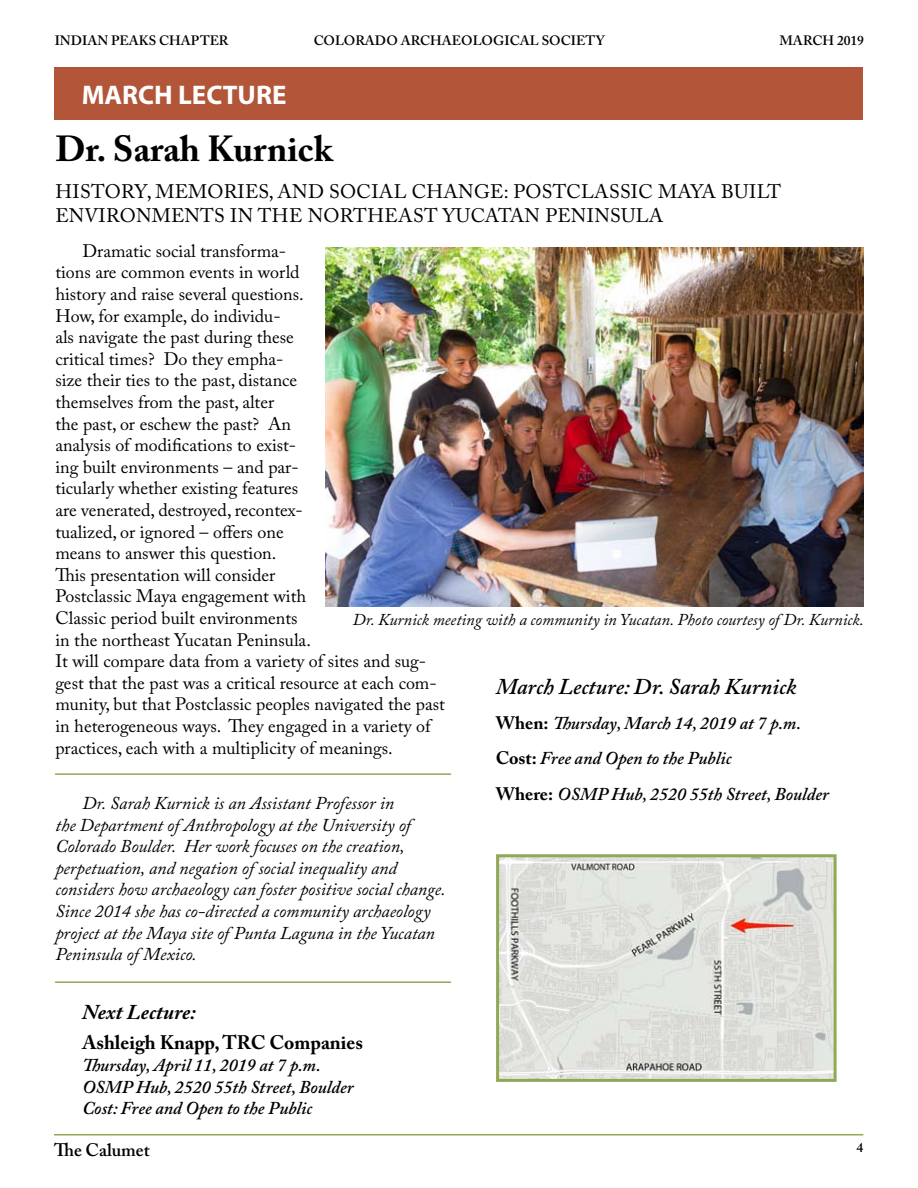
<style>
.page{position:relative;width:918px;height:1188px;background:#fff}
.page>*{position:absolute;margin:0;border:0;box-sizing:border-box;transform-origin:0 0}
.t1{font:700 36px "Adobe Caslon Pro";color:#000}
.t2{font:700 27px "Myriad Pro";color:#fff}
.t3{font:italic 600 22.5px "Adobe Caslon Pro";color:#000}
.t4{font:italic 700 21px "Adobe Caslon Pro";color:#000}
.t5{font:19.5px "Adobe Caslon Pro";letter-spacing:.015em;color:#000}
.t6{font:700 19.5px "Adobe Caslon Pro";color:#000}
.t7{font:18px/21.6px "Adobe Caslon Pro";color:#000}
.t8{font:italic 18px/21.6px "Adobe Caslon Pro";color:#000}
.t9{font:italic 600 18px/21.6px "Adobe Caslon Pro";color:#000}
.t10{font:600 18px "Adobe Caslon Pro";color:#000}
.t11{font:italic 16.5px "Adobe Caslon Pro";color:#000}
.t12{font:600 13.5px "Adobe Caslon Pro";color:#000}
.s1{font-weight:700;font-style:normal}
</style>
<div class="page">
<hr style="left:54px;top:1134px;width:809px;height:1px;background:#91a956">
<img style="left:500px;top:858px;width:333px;height:220px">
<div style="left:496px;top:854px;width:341px;height:228px;border:3px solid #91a956"></div>
<img style="left:325px;top:248px;width:538px;height:359px">
<hr style="left:55px;top:773px;width:396px;height:2px;background:#91a956">
<hr style="left:55px;top:981px;width:396px;height:2px;background:#91a956">
<div style="left:55px;top:68px;width:808px;height:52px;background:#b25538"></div>
<p class="t12" style="left:55px;top:33px;width:175px">INDIAN PEAKS CHAPTER</p>
<p class="t12" style="left:314px;top:33px;width:293px">COLORADO ARCHAEOLOGICAL SOCIETY</p>
<p class="t12" style="left:780px;top:33px;width:86px">MARCH 2019</p>
<h2 class="t2" style="left:82px;top:77px;width:206px">MARCH LECTURE</h2>
<h1 class="t1" style="left:55px;top:128px;width:279px">Dr. Sarah Kurnick</h1>
<p class="t5" style="left:55px;top:180px;width:31px">History</p>
<p class="t5" style="left:147px;top:180px;width:43px">, Memories</p>
<p class="t5" style="left:269px;top:180px;width:25px">, and</p>
<p class="t5" style="left:329px;top:180px;width:26px">Social</p>
<p class="t5" style="left:412px;top:180px;width:31px">Change</p>
<p class="t5" style="left:504px;top:180px;width:36px">: Postclassic</p>
<p class="t5" style="left:658px;top:180px;width:34px">Maya</p>
<p class="t5" style="left:721px;top:180px;width:26px">Built</p>
<p class="t5" style="left:56px;top:204px;width:29px">Environments</p>
<p class="t5" style="left:230px;top:204px;width:44px">in the</p>
<p class="t5" style="left:308px;top:204px;width:31px">Northeast</p>
<p class="t5" style="left:443px;top:204px;width:29px">Yucatan</p>
<p class="t5" style="left:545px;top:204px;width:27px">Peninsula</p>
<p class="t7" style="left:55px;top:240px;width:391px;text-indent:27px">Dramatic social transforma-<br>tions are common events in world<br>history and raise several questions.<br>How, for example, do individu-<br>als navigate the past during these<br>critical times? Do they empha-<br>size their ties to the past, distance<br>themselves from the past, alter<br>the past, or eschew the past? An<br>analysis of modifications to exist-<br>ing built environments – and par-<br>ticularly whether existing features<br>are venerated, destroyed, recontex-<br>tualized, or ignored – offers one<br>means to answer this question.<br>This presentation will consider<br>Postclassic Maya engagement with<br>Classic period built environments<br>in the northeast Yucatan Peninsula.<br>It will compare data from a variety of sites and sug&shy;gest that the past was a critical resource at each com&shy;munity, but that Postclassic peoples navigated the past in heterogeneous ways. They engaged in a variety of practices, each with a multiplicity of meanings.</p>
<p class="t8" style="left:55px;top:792px;width:392px;text-indent:27px">Dr. Sarah Kurnick is an Assistant Professor in<br>the Department of Anthropology at the University of Colorado Boulder. Her work focuses on the creation, perpetuation, and negation of social inequality and considers how archaeology can foster positive social change.<br>Since 2014 she has co-directed a community archaeology project at the Maya site of Punta Laguna in the Yucatan Peninsula of Mexico.</p>
<p class="t4" style="left:82px;top:1000px;width:115px">Next Lecture:</p>
<p class="t6" style="left:82px;top:1031px;width:282px">Ashleigh Knapp, TRC Companies</p>
<p class="t9" style="left:82px;top:1054px;width:273px">Thursday, April 11, 2019 at 7 p.m.<br>OSMP Hub, 2520 55th Street, Boulder<br>Cost: Free and Open to the Public</p>
<p class="t11" style="left:353px;top:610px;width:512px">Dr. Kurnick meeting with a community in Yucatan. Photo courtesy of Dr. Kurnick.</p>
<p class="t3" style="left:496px;top:673px;width:302px">March Lecture: Dr. Sarah Kurnick</p>
<p class="t9" style="left:496px;top:706px;width:335px;line-height:35.1px"><span class="s1">When:</span> Thursday, March 14, 2019 at 7 p.m.<br><span class="s1">Cost:</span> Free and Open to the Public<br><span class="s1">Where:</span> OSMP Hub, 2520 55th Street, Boulder</p>
<p class="t10" style="left:54px;top:1139px;width:97px">The Calumet</p>
<p class="t12" style="left:857px;top:1140px;width:8px">4</p>
</div>
